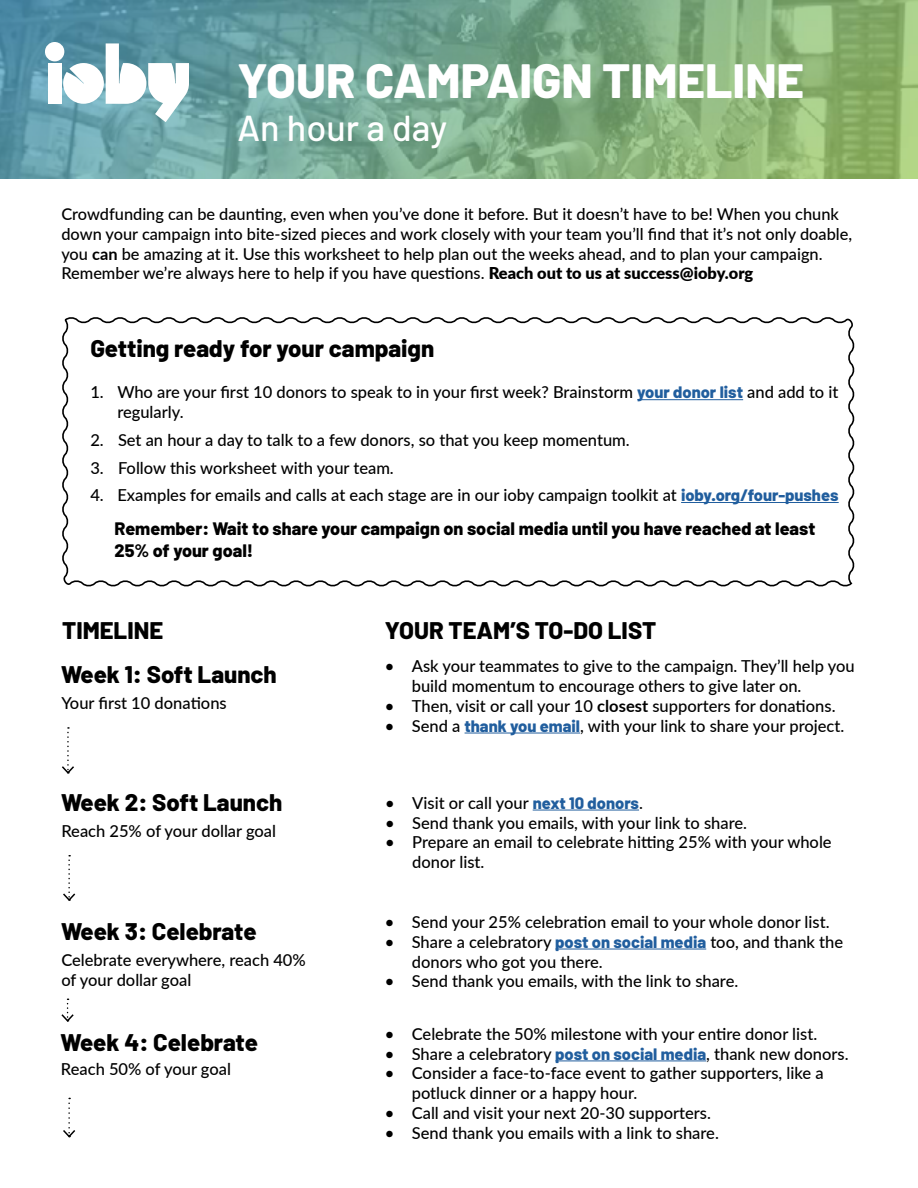
<style>
.page{position:relative;width:918px;height:1188px;background:#fff}
.page>*{position:absolute;margin:0;border:0;box-sizing:border-box;transform-origin:0 0}
.t1{font:800 48px "Barlow";color:#fff}
.t2{font:500 36px "Barlow";color:#fff}
.t3{font:800 24px "Barlow";color:#000}
.t4{font:800 18px/21.6px "Barlow";color:#000}
.t5{font:500 16.5px/19.8px "Lato";color:#000}
.t6{font:500 16.35px/19.6px "Lato";color:#000}
.s1{font-weight:700}
.s2{font-weight:900}
.s3{font-family:"Barlow";font-weight:800;color:#215e9e}
</style>
<div class="page">
<img style="left:0;top:0;width:918px;height:178px">
<svg style="left:45px;top:42px;width:144px;height:80px"></svg>
<div style="left:48px;top:63px;width:13px;height:41px;background:#fff"></div>
<svg style="left:62px;top:317px;width:793px;height:270px"></svg>
<hr style="left:637px;top:399px;width:106px;height:1px;background:#215e9e">
<hr style="left:681px;top:502px;width:158px;height:1px;background:#215e9e">
<hr style="left:465px;top:733px;width:115px;height:1px;background:#215e9e">
<hr style="left:533px;top:810px;width:106px;height:1px;background:#215e9e">
<hr style="left:555px;top:949px;width:151px;height:1px;background:#215e9e">
<svg style="left:62px;top:727px;width:12px;height:47px"></svg>
<svg style="left:63px;top:855px;width:13px;height:46px"></svg>
<svg style="left:63px;top:1098px;width:12px;height:40px"></svg>
<hr style="left:555px;top:1061px;width:151px;height:1px;background:#215e9e">
<svg style="left:61px;top:999px;width:13px;height:23px"></svg>
<h1 class="t1" style="left:238px;top:50px;width:568px">YOUR CAMPAIGN TIMELINE</h1>
<h2 class="t2" style="left:238px;top:105px;width:211px">An hour a day</h2>
<p class="t6" style="left:61px;top:204px;width:792px">Crowdfunding can be daunting, even when you’ve done it before. But it doesn’t have to be! When you chunk down your campaign into bite-sized pieces and work closely with your team you’ll find that it’s not only doable, you <span class="s1">can</span> be amazing at it. Use this worksheet to help plan out the weeks ahead, and to plan your campaign.<br>Remember we’re always here to help if you have questions. <span class="s2">Reach out to us at success@ioby.org</span></p>
<h3 class="t3" style="left:90px;top:334px;width:345px">Getting ready for your campaign</h3>
<p class="t5" style="left:117px;top:382px;width:723px;text-indent:-27px">1. Who are your first 10 donors to speak to in your first week? Brainstorm <span class="s3">your donor list</span> and add to it regularly.</p>
<p class="t5" style="left:90px;top:429px;width:541px">2. Set an hour a day to talk to a few donors, so that you keep momentum.</p>
<p class="t5" style="left:90px;top:457px;width:305px">3. Follow this worksheet with your team.</p>
<p class="t5" style="left:90px;top:485px;width:750px">4. Examples for emails and calls at each stage are in our ioby campaign toolkit at <span class="s3">ioby.org/four-pushes</span></p>
<p class="t4" style="left:114px;top:518px;width:702px">Remember: Wait to share your campaign on social media until you have reached at least<br>25% of your goal!</p>
<h3 class="t3" style="left:62px;top:615px;width:102px">TIMELINE</h3>
<h3 class="t3" style="left:385px;top:615px;width:273px">YOUR TEAM’S TO-DO LIST</h3>
<h3 class="t3" style="left:61px;top:660px;width:217px">Week 1: Soft Launch</h3>
<p class="t5" style="left:61px;top:692px;width:167px">Your first 10 donations</p>
<h3 class="t3" style="left:61px;top:787px;width:222px">Week 2: Soft Launch</h3>
<p class="t5" style="left:61px;top:820px;width:216px">Reach 25% of your dollar goal</p>
<h3 class="t3" style="left:61px;top:917px;width:197px">Week 3: Celebrate</h3>
<p class="t5" style="left:61px;top:950px;width:246px">Celebrate everywhere, reach 40% of your dollar goal</p>
<h3 class="t3" style="left:61px;top:1027px;width:198px">Week 4: Celebrate</h3>
<p class="t5" style="left:61px;top:1058px;width:172px">Reach 50% of your goal</p>
<p class="t5" style="left:412px;top:656px;width:444px;text-indent:-27px">• Ask your teammates to give to the campaign. They’ll help you build momentum to encourage others to give later on.</p>
<p class="t5" style="left:385px;top:695px;width:452px">• Then, visit or call your 10 <span class="s1">closest</span> supporters for donations.</p>
<p class="t5" style="left:385px;top:715px;width:461px">• Send a <span class="s3">thank you email</span>, with your link to share your project.</p>
<p class="t5" style="left:385px;top:792px;width:259px">• Visit or call your <span class="s3">next 10 donors</span>.</p>
<p class="t5" style="left:385px;top:812px;width:363px">• Send thank you emails, with your link to share.</p>
<p class="t5" style="left:412px;top:832px;width:421px;text-indent:-27px">• Prepare an email to celebrate hitting 25% with your whole donor list.</p>
<p class="t5" style="left:385px;top:911px;width:446px">• Send your 25% celebration email to your whole donor list.</p>
<p class="t5" style="left:412px;top:931px;width:433px;text-indent:-27px">• Share a celebratory <span class="s3">post on social media</span> too, and thank the donors who got you there.</p>
<p class="t5" style="left:385px;top:971px;width:355px">• Send thank you emails, with the link to share.</p>
<p class="t5" style="left:385px;top:1023px;width:434px">• Celebrate the 50% milestone with your entire donor list.</p>
<p class="t5" style="left:385px;top:1043px;width:465px">• Share a celebratory <span class="s3">post on social media</span>, thank new donors.</p>
<p class="t5" style="left:412px;top:1063px;width:413px;text-indent:-27px">• Consider a face-to-face event to gather supporters, like a potluck dinner or a happy hour.</p>
<p class="t5" style="left:385px;top:1102px;width:328px">• Call and visit your next 20-30 supporters.</p>
<p class="t5" style="left:385px;top:1122px;width:336px">• Send thank you emails with a link to share.</p>
</div>
